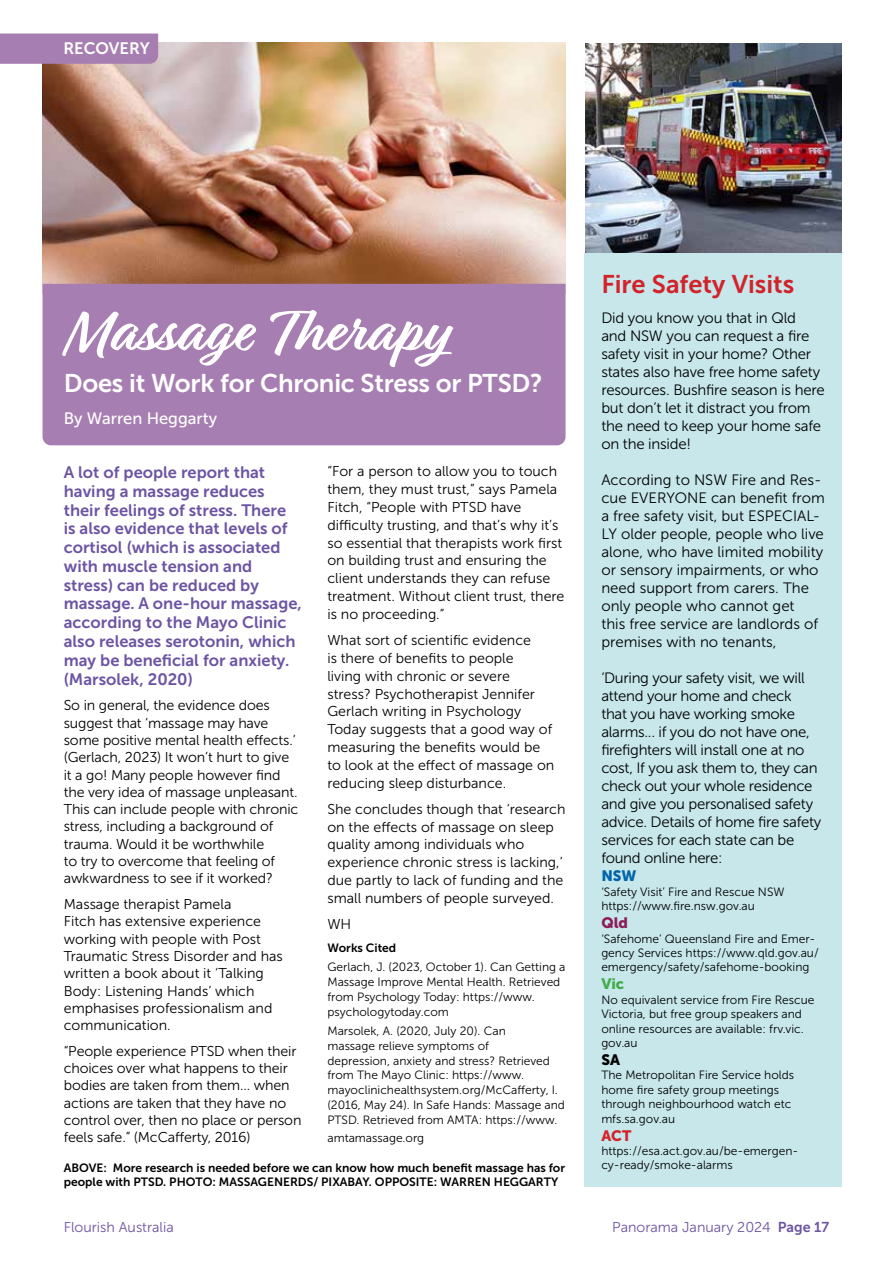
<style>
.page{position:relative;width:893px;height:1263px;background:#fff}
.page>*{position:absolute;margin:0;border:0;box-sizing:border-box;transform-origin:0 0}
.t1{font:700 64.5px "Relation";color:#fff}
.t2{font:25.5px "Museo Sans 700";letter-spacing:-.01em;color:#fff}
.t3{font:25.5px "Museo Sans 700";color:#d2232a}
.t4{font:16.5px/18.8px "Museo Sans 700";color:#6c54a3}
.t5{font:16.5px "Museo Sans 500";color:#fff}
.t6{font:16.5px "Museo Sans 700";letter-spacing:-.005em;color:#fff}
.t7{font:15px/18px "Museo Sans 300";letter-spacing:-.015em;color:#000}
.t8{font:15px "Museo Sans 900";color:#0064a8}
.t9{font:15px "Museo Sans 900";color:#8c1d58}
.t10{font:15px "Museo Sans 900";color:#41ad49}
.t11{font:15px "Museo Sans 900";color:#d2232a}
.t12{font:15px "Museo Sans 900";color:#000}
.t13{font:14.25px/17.2px "Museo Sans 300";color:#000}
.t14{font:14.25px "Museo Sans 300";color:#6c54a3}
.t15{font:12px/14.4px "Museo Sans 300";color:#000}
.t16{font:12px/14.2px "Museo Sans 700";color:#000}
.s1{font-family:"Museo Sans 700"}
</style>
<div class="page">
<div style="left:584px;top:253px;width:258px;height:933px;background:#c7e7eb"></div>
<img style="left:43px;top:43px;width:523px;height:241px">
<div style="left:43px;top:284px;width:523px;height:161px;background:#a77eb1"></div>
<img style="left:585px;top:43px;width:256px;height:209px">
<div style="left:0;top:34px;width:158px;height:30px;background:#a77eb1"></div>
<p class="t6" style="left:63px;top:40px;width:88px">RECOVERY</p>
<h1 class="t1" style="left:64px;top:293px;width:384px">Massage Therapy</h1>
<h2 class="t2" style="left:64px;top:369px;width:480px">Does it Work for Chronic Stress or PTSD?</h2>
<p class="t5" style="left:64px;top:409px;width:155px">By Warren Heggarty</p>
<p class="t4" style="left:64px;top:463px;width:240px">A lot of people report that having a massage reduces their feelings of stress. There is also evidence that levels of cortisol (which is associated with muscle tension and stress) can be reduced by massage. A one-hour massage, according to the Mayo Clinic also releases serotonin, which may be beneficial for anxiety. (Marsolek, 2020)</p>
<p class="t13" style="left:64px;top:697px;width:236px">So in general, the evidence does suggest that ‘massage may have some positive mental health effects.’ (Gerlach, 2023) It won’t hurt to give it a go! Many people however find the very idea of massage unpleasant.<br>This can include people with chronic stress, including a background of trauma. Would it be worthwhile<br>to try to overcome that feeling of awkwardness to see if it worked?</p>
<p class="t13" style="left:64px;top:896px;width:221px">Massage therapist Pamela<br>Fitch has extensive experience working with people with Post<br>Traumatic Stress Disorder and has written a book about it ‘Talking<br>Body: Listening Hands’ which emphasises professionalism and communication.</p>
<p class="t13" style="left:64px;top:1042px;width:239px">“People experience PTSD when their choices over what happens to their bodies are taken from them… when actions are taken that they have no control over, then no place or person feels safe.” (McCafferty, 2016)</p>
<p class="t13" style="left:327px;top:463px;width:239px;line-height:17.9px">“For a person to allow you to touch them, they must trust,” says Pamela Fitch, “People with PTSD have difficulty trusting, and that’s why it’s so essential that therapists work first on building trust and ensuring the client understands they can refuse treatment. Without client trust, there is no proceeding.”</p>
<p class="t13" style="left:327px;top:631px;width:228px;line-height:17.9px">What sort of scientific evidence<br>is there of benefits to people<br>living with chronic or severe stress? Psychotherapist Jennifer<br>Gerlach writing in Psychology<br>Today suggests that a good way of measuring the benefits would be to look at the effect of massage on reducing sleep disturbance.</p>
<p class="t13" style="left:327px;top:800px;width:240px;line-height:17.9px">She concludes though that ‘research on the effects of massage on sleep quality among individuals who experience chronic stress is lacking,’ due partly to lack of funding and the small numbers of people surveyed.</p>
<p class="t13" style="left:327px;top:916px;width:25px">WH</p>
<p class="t16" style="left:327px;top:941px;width:70px">Works Cited</p>
<p class="t15" style="left:327px;top:960px;width:240px;line-height:14.9px">Gerlach, J. (2023, October 1). Can Getting a Massage Improve Mental Health. Retrieved from Psychology Today: https://www. psychologytoday.com</p>
<p class="t15" style="left:327px;top:1023px;width:239px;line-height:14.9px">Marsolek, A. (2020, July 20). Can<br>massage relieve symptoms of<br>depression, anxiety and stress? Retrieved from The Mayo Clinic: https://www. mayoclinichealthsystem.org/McCafferty, I. (2016, May 24). In Safe Hands: Massage and PTSD. Retrieved from AMTA: https://www.</p>
<p class="t15" style="left:327px;top:1131px;width:98px">amtamassage.org</p>
<p class="t16" style="left:64px;top:1161px;width:503px">ABOVE: More research is needed before we can know how much benefit massage has for people with PTSD. PHOTO: MASSAGENERDS/ PIXABAY. OPPOSITE: WARREN HEGGARTY</p>
<h2 class="t3" style="left:601px;top:270px;width:195px">Fire Safety Visits</h2>
<p class="t7" style="left:601px;top:309px;width:225px">Did you know you that in Qld and NSW you can request a fire safety visit in your home? Other states also have free home safety resources. Bushfire season is here but don’t let it distract you from the need to keep your home safe on the inside!</p>
<p class="t7" style="left:601px;top:471px;width:225px">According to NSW Fire and Res&shy;cue EVERYONE can benefit from a free safety visit, but ESPECIAL-<br>LY older people, people who live alone, who have limited mobility or sensory impairments, or who need support from carers. The only people who cannot get<br>this free service are landlords of premises with no tenants,</p>
<p class="t7" style="left:601px;top:669px;width:222px">‘During your safety visit, we will attend your home and check<br>that you have working smoke alarms... if you do not have one, firefighters will install one at no cost, If you ask them to, they can check out your whole residence and give you personalised safety advice. Details of home fire safety services for each state can be found online here:</p>
<p class="t8" style="left:601px;top:868px;width:37px">NSW</p>
<p class="t15" style="left:601px;top:884px;width:185px">‘Safety Visit’ Fire and Rescue NSW https://www.fire.nsw.gov.au</p>
<p class="t9" style="left:601px;top:914px;width:28px">Qld</p>
<p class="t15" style="left:601px;top:931px;width:219px">‘Safehome’ Queensland Fire and Emer&shy;gency Services https://www.qld.gov.au/ emergency/safety/safehome-booking</p>
<p class="t10" style="left:601px;top:976px;width:24px">Vic</p>
<p class="t15" style="left:601px;top:992px;width:215px">No equivalent service from Fire Rescue<br>Victoria, but free group speakers and online resources are available: frv.vic. gov.au</p>
<p class="t12" style="left:601px;top:1051px;width:20px">SA</p>
<p class="t15" style="left:601px;top:1068px;width:194px">The Metropolitan Fire Service holds home fire safety group meetings through neighbourhood watch etc mfs.sa.gov.au</p>
<p class="t11" style="left:601px;top:1127px;width:31px">ACT</p>
<p class="t15" style="left:601px;top:1144px;width:199px">https://esa.act.gov.au/be-emergen&shy;cy-ready/smoke-alarms</p>
<p class="t14" style="left:64px;top:1219px;width:112px">Flourish Australia</p>
<p class="t14" style="left:612px;top:1219px;width:219px">Panorama January 2024 <span class="s1">Page 17</span></p>
</div>
